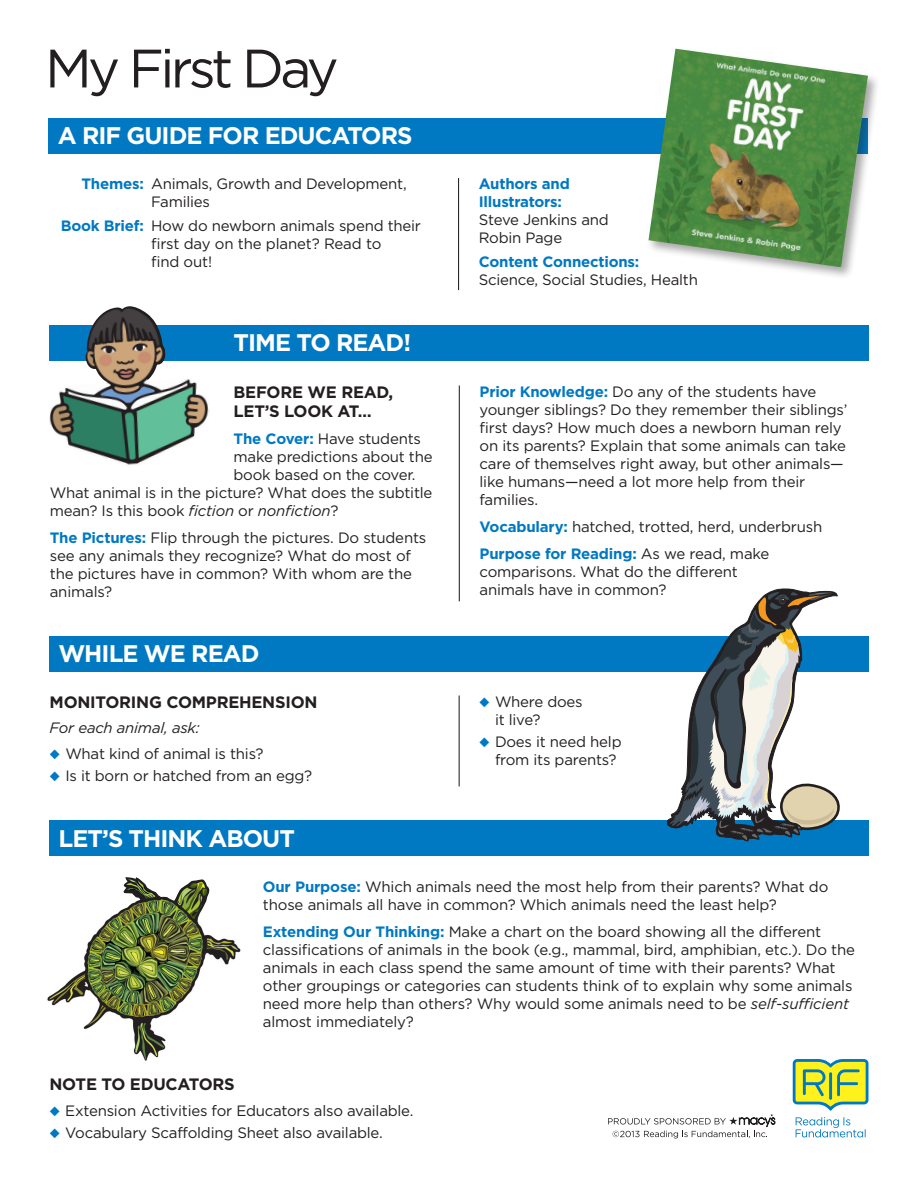
<style>
.page{position:relative;width:918px;height:1188px;background:#fff}
.page>*{position:absolute;margin:0;border:0;box-sizing:border-box;transform-origin:0 0}
.t1{font:54px "Gotham";letter-spacing:-.07em;color:#231f20}
.White_Type_in_Blue_B{font:700 24px "Gotham";letter-spacing:-.04em;color:#fff}
.Black_Subhead{font:700 16.5px/19.5px "Gotham";letter-spacing:-.015em;color:#231f20}
.Time_to_Read_Text{font:15px/18px "Gotham";letter-spacing:-.01em;color:#231f20}
.Let_s_Think_About_Te{font:15px/18px "Gotham";letter-spacing:-.01em;color:#231f20}
.Themes_Text{font:15px/18px "Gotham";letter-spacing:-.015em;color:#231f20}
.Bulleted_Text{font:15px/18px "Gotham";letter-spacing:-.015em;color:#231f20}
.First_Bulleted_Text{font:15px "Gotham";letter-spacing:-.015em;color:#231f20}
.Bulleted_Text-2{font:italic 15px "Gotham";letter-spacing:-.015em;color:#231f20}
.s1{font-weight:700;color:#0079c2}
.s2{font-style:italic}
.s3{color:#0079c2}
</style>
<div class="page">
<div style="left:50px;top:325px;width:819px;height:36px;background:#0079c2"></div>
<hr style="left:459px;top:386px;width:1px;height:215px;background:#231f20">
<div style="left:50px;top:820px;width:819px;height:36px;background:#0079c2"></div>
<svg style="left:793px;top:1059px;width:75px;height:52px;background:#b4d06b"></svg>
<svg style="left:796px;top:1117px;width:70px;height:20px"></svg>
<svg style="left:608px;top:1114px;width:167px;height:24px"></svg>
<div style="left:49px;top:118px;width:819px;height:36px;background:#0079c2"></div>
<hr style="left:458px;top:178px;width:1px;height:112px;background:#231f20">
<img style="left:49px;top:306px;width:160px;height:159px">
<div style="left:646px;top:46px;width:235px;height:235px;background:#231f20;opacity:.4"></div>
<img style="left:649px;top:49px;width:219px;height:218px">
<div style="left:49px;top:636px;width:820px;height:36px;background:#0079c2"></div>
<hr style="left:459px;top:696px;width:1px;height:90px;background:#231f20">
<img style="left:47px;top:877px;width:194px;height:184px">
<svg style="left:667px;top:588px;width:172px;height:254px"></svg>
<p class="t1" style="left:45px;top:36px;width:295px">My First Day</p>
<p class="White_Type_in_Blue_B" style="left:58px;top:121px;width:356px">A RIF GUIDE FOR EDUCATORS</p>
<p class="Themes_Text" style="left:151px;top:175px;width:257px;text-indent:-70px"><span class="s1">Themes:</span> Animals, Growth and Development,<br>Families</p>
<p class="Themes_Text" style="left:151px;top:217px;width:271px;text-indent:-90px"><span class="s1">Book Brief:</span> How do newborn animals spend their first day on the planet? Read to</p>
<p class="Themes_Text" style="left:151px;top:253px;width:63px">find out!</p>
<p class="White_Type_in_Blue_B" style="left:234px;top:328px;width:179px">TIME TO READ!</p>
<p class="Black_Subhead" style="left:234px;top:382px;width:161px">BEFORE WE READ,<br>LET’S LOOK AT…</p>
<p class="Time_to_Read_Text" style="left:234px;top:430px;width:189px"><span class="s1">The Cover:</span> Have students</p>
<p class="Time_to_Read_Text" style="left:234px;top:448px;width:201px">make predictions about the</p>
<p class="Time_to_Read_Text" style="left:234px;top:466px;width:183px">book based on the cover.</p>
<p class="Time_to_Read_Text" style="left:50px;top:484px;width:384px">What animal is in the picture? What does the subtitle</p>
<p class="Time_to_Read_Text" style="left:50px;top:502px;width:290px">mean? Is this book <span class="s2">fiction</span> or <span class="s2">nonfiction</span>?</p>
<p class="Time_to_Read_Text" style="left:50px;top:529px;width:378px"><span class="s1">The Pictures:</span> Flip through the pictures. Do students see any animals they recognize? What do most of the pictures have in common? With whom are the animals?</p>
<p class="White_Type_in_Blue_B" style="left:58px;top:639px;width:203px">WHILE WE READ</p>
<p class="Black_Subhead" style="left:50px;top:692px;width:269px">MONITORING COMPREHENSION</p>
<p class="Bulleted_Text-2" style="left:50px;top:719px;width:152px">For each animal, ask:</p>
<p class="First_Bulleted_Text" style="left:50px;top:745px;width:215px"><span class="s3">◆</span> What kind of animal is this?</p>
<p class="Bulleted_Text" style="left:50px;top:767px;width:264px"><span class="s3">◆</span> Is it born or hatched from an egg?</p>
<p class="Themes_Text" style="left:479px;top:175px;width:131px"><span class="s1">Authors and<br>Illustrators:<br></span>Steve Jenkins and<br>Robin Page</p>
<p class="Themes_Text" style="left:479px;top:253px;width:221px"><span class="s1">Content Connections:<br></span>Science, Social Studies, Health</p>
<p class="Time_to_Read_Text" style="left:480px;top:382px;width:369px"><span class="s1">Prior Knowledge:</span> Do any of the students have younger siblings? Do they remember their siblings’ first days? How much does a newborn human rely on its parents? Explain that some animals can take care of themselves right away, but other animals— like humans—need a lot more help from their families.</p>
<p class="Time_to_Read_Text" style="left:480px;top:517px;width:344px"><span class="s1">Vocabulary:</span> hatched, trotted, herd, underbrush</p>
<p class="Time_to_Read_Text" style="left:480px;top:544px;width:291px"><span class="s1">Purpose for Reading:</span> As we read, make comparisons. What do the different animals have in common?</p>
<p class="Bulleted_Text" style="left:495px;top:692px;width:89px;text-indent:-16px"><span class="s3">◆</span> Where does it live?</p>
<p class="Bulleted_Text" style="left:495px;top:733px;width:128px;text-indent:-16px"><span class="s3">◆</span> Does it need help from its parents?</p>
<p class="White_Type_in_Blue_B" style="left:58px;top:824px;width:238px">LET’S THINK ABOUT</p>
<p class="Let_s_Think_About_Te" style="left:263px;top:878px;width:567px"><span class="s1">Our Purpose:</span> Which animals need the most help from their parents? What do those animals all have in common? Which animals need the least help?</p>
<p class="Let_s_Think_About_Te" style="left:263px;top:923px;width:594px"><span class="s1">Extending Our Thinking:</span> Make a chart on the board showing all the different classifications of animals in the book (e.g., mammal, bird, amphibian, etc.). Do the animals in each class spend the same amount of time with their parents? What other groupings or categories can students think of to explain why some animals need more help than others? Why would some animals need to be <span class="s2">self-sufficient </span>almost immediately?</p>
<p class="Black_Subhead" style="left:50px;top:1075px;width:187px">NOTE TO EDUCATORS</p>
<p class="First_Bulleted_Text" style="left:50px;top:1102px;width:365px"><span class="s3">◆</span> Extension Activities for Educators also available.</p>
<p class="Bulleted_Text" style="left:50px;top:1124px;width:335px"><span class="s3">◆</span> Vocabulary Scaffolding Sheet also available.</p>
</div>
